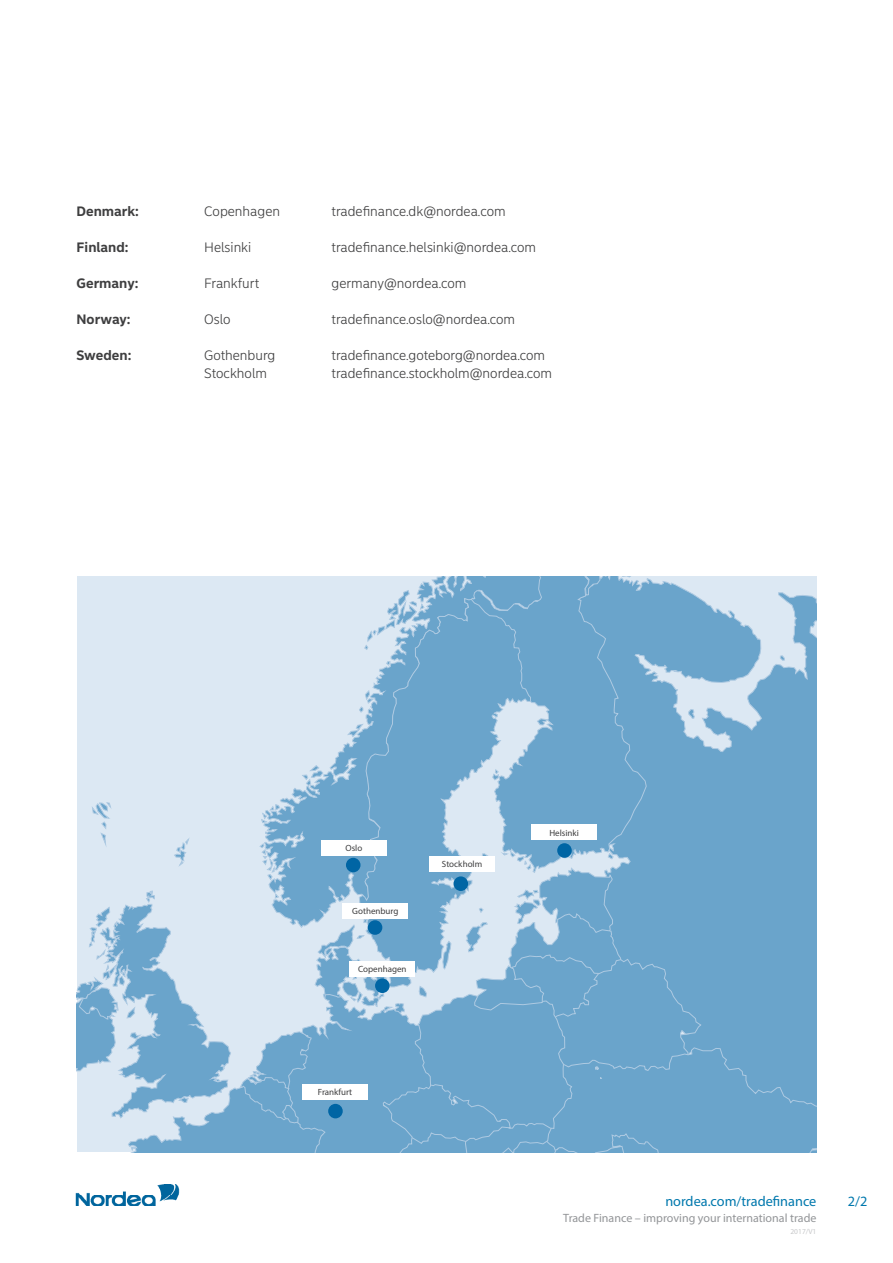
<style>
.page{position:relative;width:893px;height:1263px;background:#fff}
.page>*{position:absolute;margin:0;border:0;box-sizing:border-box;transform-origin:0 0}
.t1{font:14.25px "Myriad Pro";color:#0078ad}
.GC__Body_Copy__1{font:300 13.5px "Nordea Sans Small";color:#3e3e3f}
.GC__Body_Copy__1-2{font:700 13.5px "Nordea Sans Small";color:#3e3e3f}
.t2{font:12px "Myriad Pro";color:#939598}
.GC__Body_Copy__1-3{font:9px "Myriad Pro";color:#3e3e3f}
.Version_Number{font:7.5px "Myriad Pro";color:#c7c8ca}
</style>
<div class="page">
<div style="left:77px;top:576px;width:739px;height:576px;background:#dce8f3"></div>
<svg style="left:646px;top:578px;width:170px;height:222px"></svg>
<svg style="left:280px;top:576px;width:191px;height:224px"></svg>
<svg style="left:359px;top:590px;width:112px;height:210px"></svg>
<svg style="left:471px;top:576px;width:175px;height:224px;background:#76abcf"></svg>
<svg style="left:77px;top:800px;width:739px;height:352px"></svg>
<img style="left:75px;top:1184px;width:105px;height:22px">
<p class="GC__Body_Copy__1-2" style="left:77px;top:203px;width:64px">Denmark:</p>
<p class="GC__Body_Copy__1" style="left:204px;top:203px;width:77px">Copenhagen</p>
<p class="GC__Body_Copy__1" style="left:332px;top:203px;width:176px">tradefinance.dk@nordea.com</p>
<p class="GC__Body_Copy__1-2" style="left:77px;top:239px;width:54px">Finland:</p>
<p class="GC__Body_Copy__1" style="left:204px;top:239px;width:49px">Helsinki</p>
<p class="GC__Body_Copy__1" style="left:332px;top:239px;width:206px">tradefinance.helsinki@nordea.com</p>
<p class="GC__Body_Copy__1-2" style="left:77px;top:275px;width:63px">Germany:</p>
<p class="GC__Body_Copy__1" style="left:204px;top:275px;width:57px">Frankfurt</p>
<p class="GC__Body_Copy__1" style="left:332px;top:275px;width:136px">germany@nordea.com</p>
<p class="GC__Body_Copy__1-2" style="left:77px;top:311px;width:55px">Norway:</p>
<p class="GC__Body_Copy__1" style="left:204px;top:311px;width:28px">Oslo</p>
<p class="GC__Body_Copy__1" style="left:332px;top:311px;width:185px">tradefinance.oslo@nordea.com</p>
<p class="GC__Body_Copy__1-2" style="left:77px;top:347px;width:56px">Sweden:</p>
<p class="GC__Body_Copy__1" style="left:204px;top:347px;width:73px">Gothenburg</p>
<p class="GC__Body_Copy__1" style="left:332px;top:347px;width:215px">tradefinance.goteborg@nordea.com</p>
<p class="GC__Body_Copy__1" style="left:204px;top:365px;width:64px">Stockholm</p>
<p class="GC__Body_Copy__1" style="left:332px;top:365px;width:222px">tradefinance.stockholm@nordea.com</p>
<p class="GC__Body_Copy__1-3" style="left:346px;top:842px;width:18px">Oslo</p>
<p class="GC__Body_Copy__1-3" style="left:352px;top:906px;width:48px">Gothenburg</p>
<p class="GC__Body_Copy__1-3" style="left:358px;top:964px;width:50px">Copenhagen</p>
<p class="GC__Body_Copy__1-3" style="left:442px;top:858px;width:42px">Stockholm</p>
<p class="GC__Body_Copy__1-3" style="left:318px;top:1086px;width:36px">Frankfurt</p>
<p class="GC__Body_Copy__1-3" style="left:549px;top:827px;width:31px">Helsinki</p>
<p class="t1" style="left:665px;top:1192px;width:153px">nordea.com/tradefinance</p>
<p class="t1" style="left:848px;top:1192px;width:21px">2/2</p>
<p class="t2" style="left:563px;top:1210px;width:255px">Trade Finance – improving your international trade</p>
<p class="Version_Number" style="left:790px;top:1227px;width:27px">2017/V1</p>
</div>
